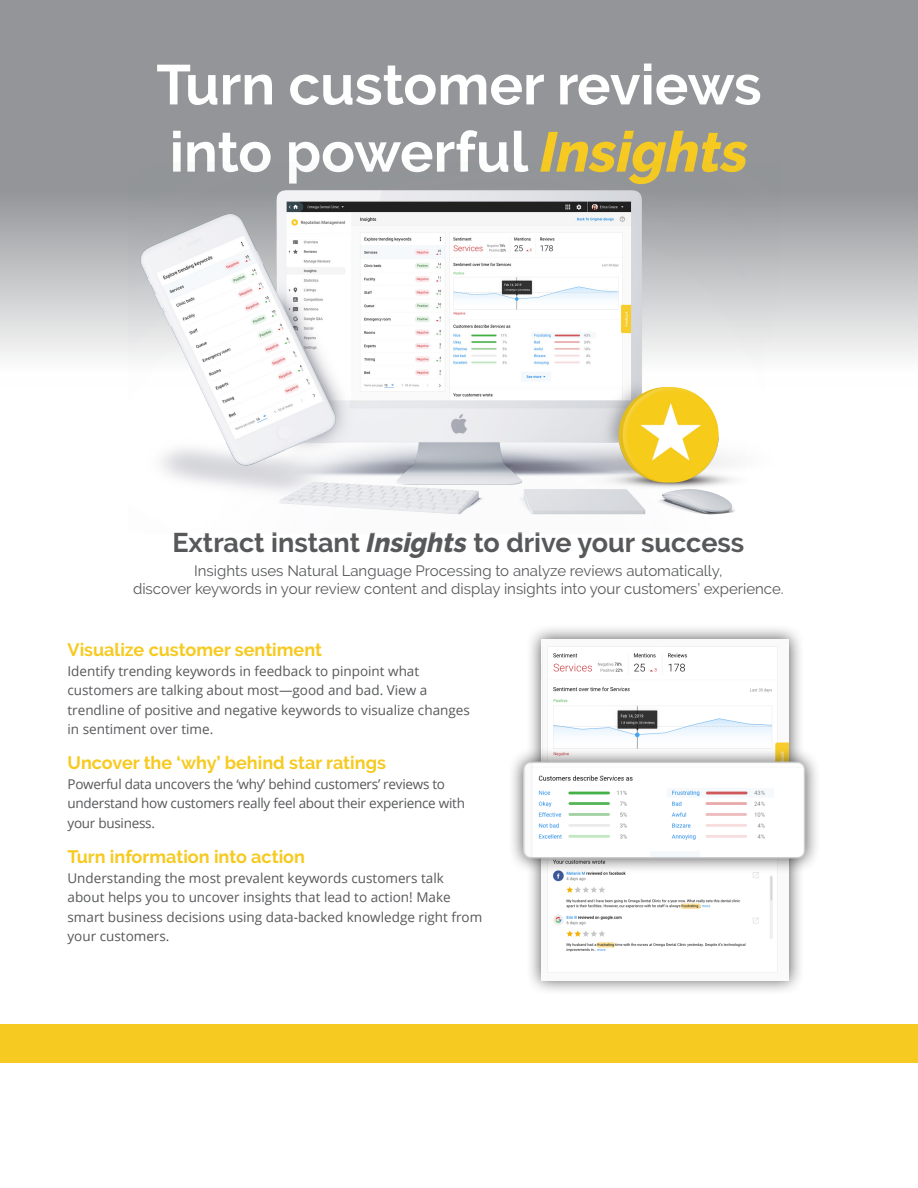
<style>
.page{position:relative;width:918px;height:1188px;background:#fff}
.page>*{position:absolute;margin:0;border:0;box-sizing:border-box;transform-origin:0 0}
.t1{font:700 55.95px/67.2px "Raleway";color:#fff}
.t2{font:700 27px "Raleway";color:#57585a}
.t3{font:700 18px "Raleway";color:#f6ca20}
.t4{font:15px/18px "Raleway";color:#57585a;text-align:center}
.t5{font:13.5px/19.5px "Open Sans";color:#57585a}
.t6{font:13.5px/19.5px "Open Sans";letter-spacing:-.02em;color:#57585a}
.s1{font-weight:800;font-style:italic;color:#f6ca20}
.s2{font-weight:800;font-style:italic}
</style>
<div class="page">
<svg style="left:0;top:0;width:918px;height:358px;background:#9d9fa2"></svg>
<div style="left:0;top:1024px;width:918px;height:38px;background:#f6ca20"></div>
<img style="left:128px;top:162px;width:662px;height:353px">
<div style="left:526px;top:624px;width:278px;height:372px;background:#231f20;opacity:.75"></div>
<img style="left:542px;top:639px;width:247px;height:342px">
<div style="left:508px;top:746px;width:312px;height:128px;background:#231f20;opacity:.75"></div>
<img style="left:524px;top:762px;width:281px;height:96px">
<div style="left:523px;top:762px;width:282px;height:96px;border:2px solid #cbccce;border-radius:7px"></div>
<p class="t1" style="left:156px;top:51px;width:607px">Turn customer reviews into powerful <span class="s1">Insights</span></p>
<p class="t2" style="left:172px;top:527px;width:573px">Extract instant <span class="s2">Insights</span> to drive your success</p>
<p class="t4" style="left:133px;top:561px;width:652px">Insights uses Natural Language Processing to analyze reviews automatically,<br>discover keywords in your review content and display insights into your customers’ experience.</p>
<p class="t3" style="left:68px;top:640px;width:256px">Visualize customer sentiment</p>
<p class="t5" style="left:68px;top:661px;width:404px">Identify trending keywords in feedback to pinpoint what customers are talking about most—good and bad. View a trendline of positive and negative keywords to visualize changes in sentiment over time.</p>
<p class="t3" style="left:68px;top:753px;width:320px">Uncover the ‘why’ behind star ratings</p>
<p class="t6" style="left:68px;top:774px;width:399px">Powerful data uncovers the ‘why’ behind customers’ reviews to understand how customers really feel about their experience with your business.</p>
<p class="t3" style="left:68px;top:846px;width:239px">Turn information into action</p>
<p class="t5" style="left:68px;top:868px;width:416px">Understanding the most prevalent keywords customers talk about helps you to uncover insights that lead to action! Make smart business decisions using data-backed knowledge right from your customers.</p>
</div>
